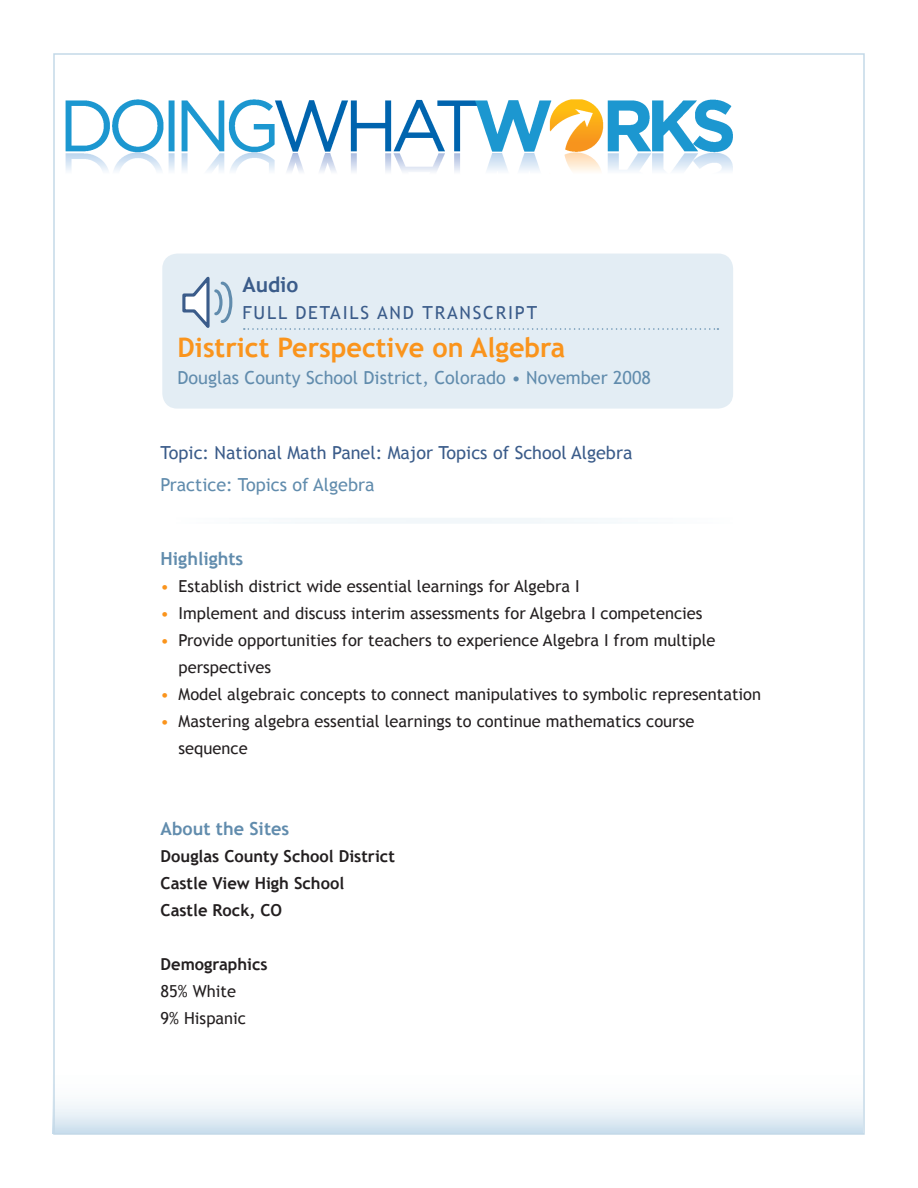
<style>
.page{position:relative;width:918px;height:1188px;background:#fff}
.page>*{position:absolute;margin:0;border:0;box-sizing:border-box;transform-origin:0 0}
.t1{font:700 27px "Trebuchet MS";color:#fa941c}
.t2{font:700 21px "Trebuchet MS";color:#3b5c8a}
.t3{font:18px "Trebuchet MS";color:#3b5c8a}
.t4{font:18px "Trebuchet MS";color:#618cad}
.t5{font:700 18px "Trebuchet MS";color:#618cad}
.t6{font:16.5px/27px "Trebuchet MS";color:#231f20}
.t7{font:700 16.5px "Trebuchet MS";color:#231f20}
.s1{color:#fa941c}
</style>
<div class="page">
<svg style="left:56px;top:1102px;width:806px;height:30px"></svg>
<div style="left:171px;top:518px;width:564px;height:6px;border:2px solid #fff"></div>
<div style="left:162px;top:254px;width:571px;height:155px;background:#e3edf4;border-radius:15px"></div>
<svg style="left:244px;top:328px;width:474px;height:2px"></svg>
<svg style="left:182px;top:276px;width:51px;height:52px"></svg>
<img style="left:65px;top:99px;width:668px;height:73px">
<p class="t2" style="left:242px;top:271px;width:58px">Audio</p>
<p class="t3" style="left:242px;top:302px;width:77px">Full Detai</p>
<p class="t3" style="left:349px;top:302px;width:41px">ls and</p>
<p class="t3" style="left:423px;top:302px;width:37px">Trans</p>
<p class="t3" style="left:483px;top:302px;width:35px">cript</p>
<p class="t1" style="left:178px;top:330px;width:389px">District Perspective on Algebra</p>
<p class="t4" style="left:178px;top:367px;width:475px">Douglas County School District, Colorado • November 2008</p>
<p class="t3" style="left:161px;top:442px;width:473px">Topic: National Math Panel: Major Topics of School Algebra</p>
<p class="t4" style="left:161px;top:474px;width:215px">Practice: Topics of Algebra</p>
<p class="t5" style="left:161px;top:547px;width:84px">Highlights</p>
<p class="t6" style="left:161px;top:573px;width:421px"><span class="s1">•</span> Establish district wide essential learnings for Algebra I</p>
<p class="t6" style="left:161px;top:600px;width:543px"><span class="s1">•</span> Implement and discuss interim assessments for Algebra I competencies</p>
<p class="t6" style="left:179px;top:627px;width:538px;text-indent:-18px"><span class="s1">•</span> Provide opportunities for teachers to experience Algebra I from multiple perspectives</p>
<p class="t6" style="left:161px;top:681px;width:602px"><span class="s1">•</span> Model algebraic concepts to connect manipulatives to symbolic representation</p>
<p class="t6" style="left:179px;top:708px;width:517px;text-indent:-18px"><span class="s1">•</span> Mastering algebra essential learnings to continue mathematics course sequence</p>
<p class="t5" style="left:161px;top:817px;width:130px">About the Sites</p>
<p class="t7" style="left:161px;top:846px;width:236px">Douglas County School District</p>
<p class="t7" style="left:161px;top:873px;width:185px">Castle View High School</p>
<p class="t7" style="left:161px;top:900px;width:123px">Castle Rock, CO</p>
<p class="t7" style="left:161px;top:954px;width:109px">Demographics</p>
<p class="t6" style="left:161px;top:978px;width:77px">85% White</p>
<p class="t6" style="left:161px;top:1005px;width:87px">9% Hispanic</p>
</div>
